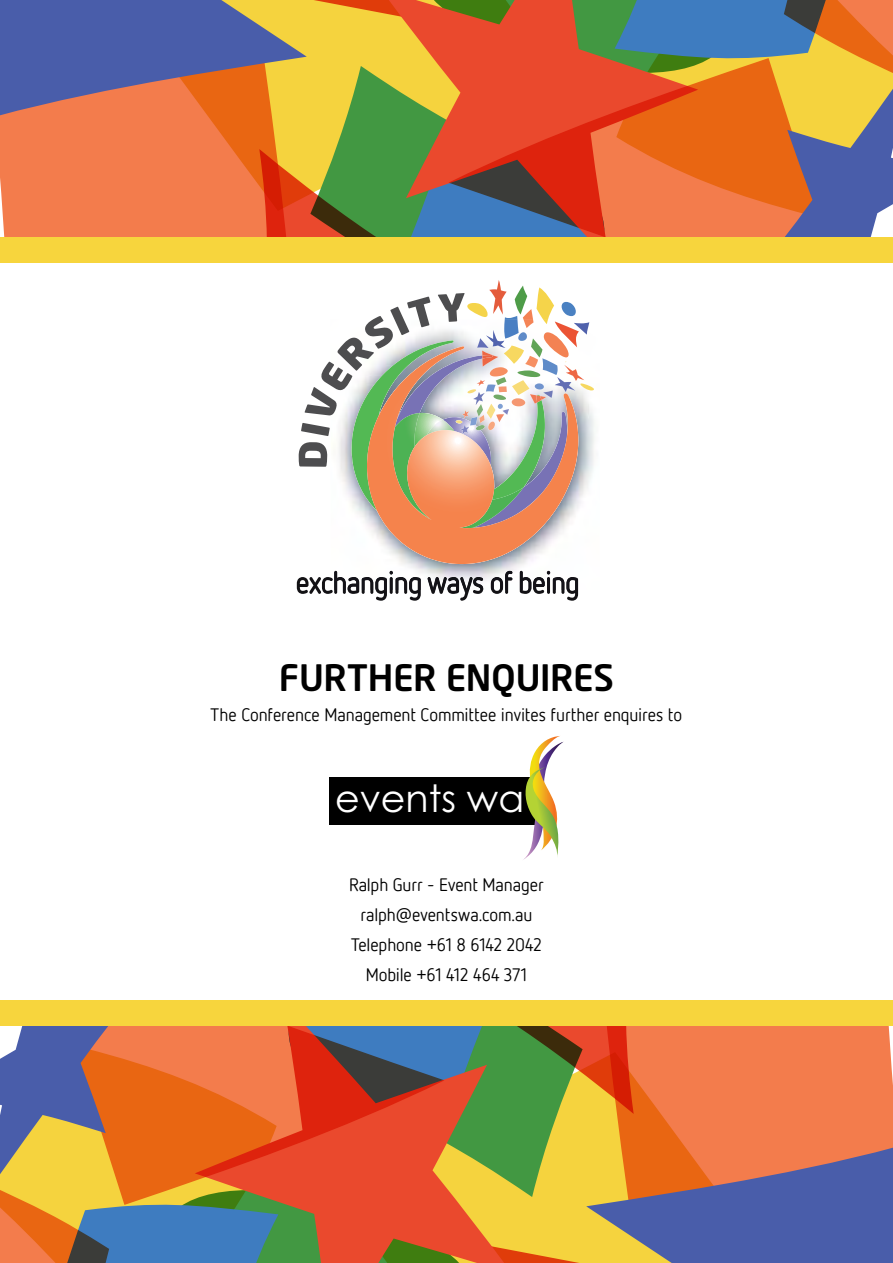
<style>
.page{position:relative;width:893px;height:1263px;background:#fff}
.page>*{position:absolute;margin:0;border:0;box-sizing:border-box;transform-origin:0 0}
.t1{font:37.95px "Century Gothic";color:#fff}
.t2{font:500 36px "Neo Sans";letter-spacing:-.01em;color:#000}
.t3{font:18px/30.2px "Netto OT";letter-spacing:-.005em;color:#000;text-align:center}
.s1{font-family:"Open Sans"}
</style>
<div class="page">
<svg style="left:0;top:1026px;width:893px;height:237px;background:#b57751"></svg>
<svg style="left:0;top:0;width:893px;height:237px;background:#b57751"></svg>
<div style="left:329px;top:777px;width:209px;height:47px;background:#000"></div>
<svg style="left:522px;top:736px;width:42px;height:124px"></svg>
<svg style="left:297px;top:571px;width:124px;height:30px"></svg>
<svg style="left:428px;top:577px;width:55px;height:24px"></svg>
<svg style="left:491px;top:571px;width:18px;height:23px"></svg>
<img style="left:505px;top:571px;width:7px;height:19px">
<svg style="left:520px;top:571px;width:58px;height:30px"></svg>
<svg style="left:367px;top:387px;width:211px;height:177px"></svg>
<img style="left:576px;top:370px;width:8px;height:11px">
<img style="left:580px;top:383px;width:14px;height:7px">
<img style="left:576px;top:322px;width:13px;height:13px">
<svg style="left:299px;top:280px;width:277px;height:248px"></svg>
<div style="left:0;top:237px;width:893px;height:26px;background:#f7d53d"></div>
<div style="left:0;top:1000px;width:893px;height:26px;background:#f7d53d"></div>
<h2 class="t2" style="left:279px;top:662px;width:337px">FURTHER ENQUIRES</h2>
<p class="t3" style="left:211px;top:700px;width:473px">The Conference Management Committee invites further enquires to</p>
<h1 class="t1" style="left:335px;top:775px;width:190px">events wa</h1>
<p class="t3" style="left:349px;top:870px;width:196px">Ralph Gurr – Event Manager ralph<span class="s1">@</span>eventswa.com.au<br>Telephone <span class="s1">+</span>61 8 6142 2042<br>Mobile <span class="s1">+</span>61 412 464 371</p>
</div>
